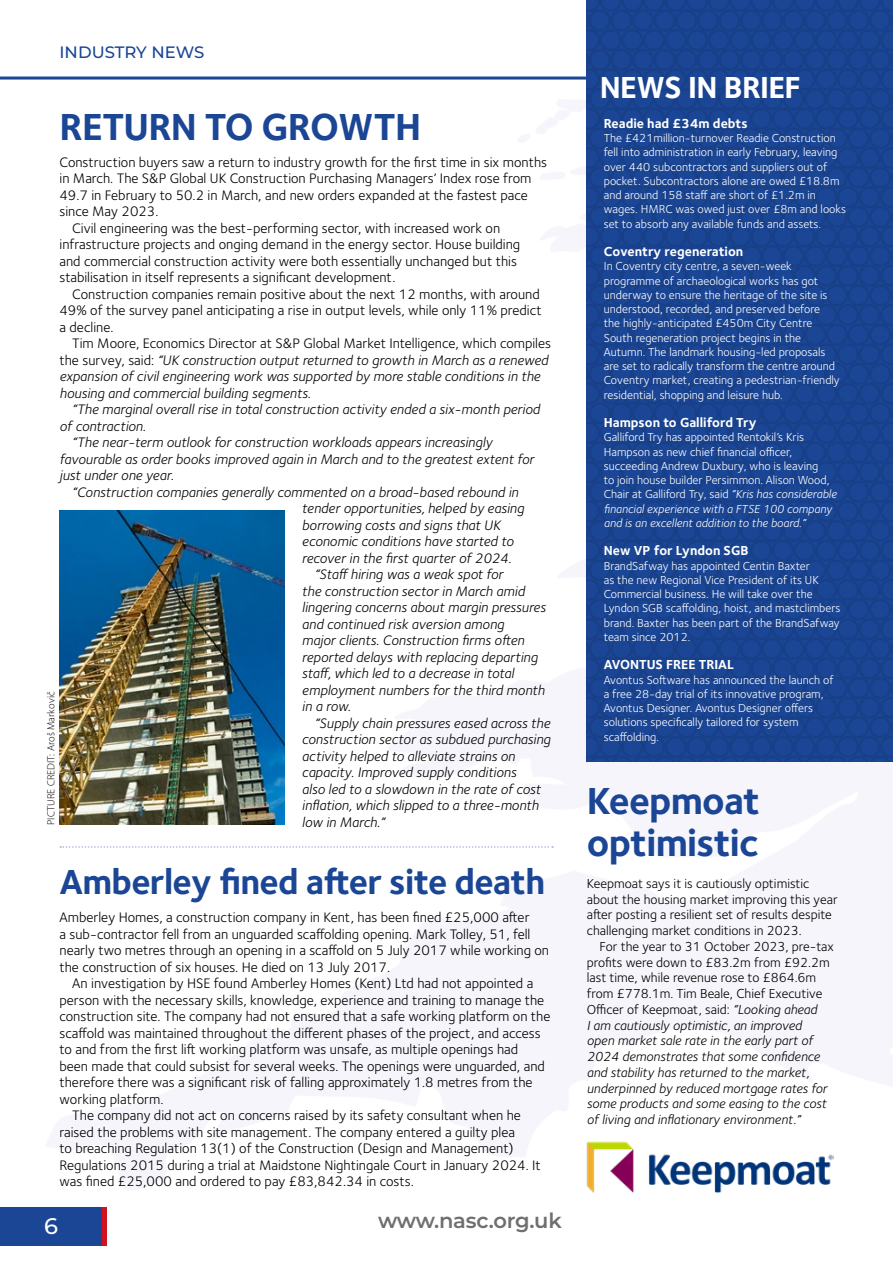
<style>
.page{position:relative;width:893px;height:1263px;background:#fff}
.page>*{position:absolute;margin:0;border:0;box-sizing:border-box;transform-origin:0 0}
.t1{font:700 39px/42px "Foundry Sterling";letter-spacing:-.02em;color:#1b4695}
.t2{font:700 36px "Foundry Sterling";letter-spacing:-.02em;color:#1b4695}
.t3{font:700 31.5px "Foundry Sterling";letter-spacing:-.02em;color:#fff}
.t4{font:100 22.5px "Montserrat";color:#fff}
.t5{font:100 21px "Montserrat";letter-spacing:-.01em;color:#706f6f}
.t6{font:100 16.5px "Montserrat";color:#1b4695}
.t7{font:14.25px/16.5px "Foundry Sterling";color:#000}
.t8{font:italic 14.25px "Foundry Sterling";color:#000}
.t9{font:italic 13.5px/15.8px "Foundry Sterling";color:#000}
.t10{font:13.5px/15.8px "Foundry Sterling";color:#000}
.t11{font:700 13.5px "Foundry Sterling";color:#fff}
.t12{font:12px/14.2px "Foundry Sterling";color:#fff}
.t13{font:300 10.5px "Myriad Pro";letter-spacing:.01em;color:#000}
.s1{font-style:normal}
.s2{font-style:italic}
</style>
<div class="page">
<div style="left:0;top:1208px;width:102px;height:38px;background:#1b4695"></div>
<div style="left:102px;top:1208px;width:5px;height:38px;background:#d2131d"></div>
<hr style="left:0;top:77px;width:891px;height:3px;background:#1b4695">
<img style="left:587px;top:0;width:306px;height:761px">
<svg style="left:60px;top:846px;width:493px;height:2px"></svg>
<img style="left:587px;top:1141px;width:246px;height:52px">
<img style="left:60px;top:510px;width:225px;height:315px">
<p class="t6" style="left:60px;top:42px;width:146px">INDUSTRY NEWS</p>
<h1 class="t1" style="left:60px;top:107px;width:363px">RETURN TO GROWTH</h1>
<p class="t7" style="left:60px;top:154px;width:489px">Construction buyers saw a return to industry growth for the first time in six months</p>
<p class="t7" style="left:60px;top:170px;width:473px">in March. The S&amp;P Global UK Construction Purchasing Managers’ Index rose from</p>
<p class="t7" style="left:60px;top:187px;width:470px">49.7 in February to 50.2 in March, and new orders expanded at the fastest pace</p>
<p class="t7" style="left:60px;top:203px;width:100px">since May 2023.</p>
<p class="t7" style="left:72px;top:220px;width:429px">Civil engineering was the best-performing sector, with increased work on</p>
<p class="t7" style="left:60px;top:236px;width:462px">infrastructure projects and onging demand in the energy sector. House building</p>
<p class="t7" style="left:60px;top:253px;width:459px">and commercial construction activity were both essentially unchanged but this</p>
<p class="t7" style="left:60px;top:269px;width:337px">stabilisation in itself represents a significant development.</p>
<p class="t7" style="left:72px;top:286px;width:469px">Construction companies remain positive about the next 12 months, with around</p>
<p class="t7" style="left:60px;top:302px;width:484px">49% of the survey panel anticipating a rise in output levels, while only 11% predict</p>
<p class="t7" style="left:60px;top:319px;width:56px">a decline.</p>
<p class="t7" style="left:72px;top:335px;width:480px">Tim Moore, Economics Director at S&amp;P Global Market Intelligence, which compiles</p>
<p class="t8" style="left:60px;top:352px;width:490px"><span class="s1">the survey, said:</span> “UK construction output returned to growth in March as a renewed</p>
<p class="t8" style="left:60px;top:368px;width:482px">expansion of civil engineering work was supported by more stable conditions in the</p>
<p class="t8" style="left:60px;top:385px;width:253px">housing and commercial building segments.</p>
<p class="t8" style="left:72px;top:401px;width:469px">“The marginal overall rise in total construction activity ended a six-month period</p>
<p class="t8" style="left:60px;top:418px;width:88px">of contraction.</p>
<p class="t8" style="left:72px;top:434px;width:421px">“The near-term outlook for construction workloads appears increasingly</p>
<p class="t8" style="left:60px;top:451px;width:476px">favourable as order books improved again in March and to the greatest extent for</p>
<p class="t8" style="left:60px;top:467px;width:116px">just under one year.</p>
<p class="t8" style="left:72px;top:484px;width:448px">“Construction companies generally commented on a broad-based rebound in</p>
<p class="t8" style="left:302px;top:500px;width:224px">tender opportunities, helped by easing</p>
<p class="t8" style="left:302px;top:517px;width:200px">borrowing costs and signs that UK</p>
<p class="t8" style="left:302px;top:533px;width:213px">economic conditions have started to</p>
<p class="t8" style="left:302px;top:550px;width:211px">recover in the first quarter of 2024.</p>
<p class="t8" style="left:315px;top:566px;width:190px">“Staff hiring was a weak spot for</p>
<p class="t8" style="left:302px;top:583px;width:224px">the construction sector in March amid</p>
<p class="t8" style="left:302px;top:599px;width:245px">lingering concerns about margin pressures</p>
<p class="t8" style="left:302px;top:616px;width:204px">and continued risk aversion among</p>
<p class="t8" style="left:302px;top:632px;width:224px">major clients. Construction firms often</p>
<p class="t8" style="left:302px;top:649px;width:237px">reported delays with replacing departing</p>
<p class="t8" style="left:302px;top:665px;width:214px">staff, which led to a decrease in total</p>
<p class="t8" style="left:302px;top:682px;width:244px">employment numbers for the third month</p>
<p class="t8" style="left:302px;top:698px;width:51px">in a row.</p>
<p class="t8" style="left:315px;top:715px;width:237px">“Supply chain pressures eased across the</p>
<p class="t8" style="left:302px;top:731px;width:250px">construction sector as subdued purchasing</p>
<p class="t8" style="left:302px;top:748px;width:215px">activity helped to alleviate strains on</p>
<p class="t8" style="left:302px;top:764px;width:216px">capacity. Improved supply conditions</p>
<p class="t8" style="left:302px;top:781px;width:240px">also led to a slowdown in the rate of cost</p>
<p class="t8" style="left:302px;top:797px;width:238px">inflation, which slipped to a three-month</p>
<p class="t8" style="left:302px;top:814px;width:84px">low in March.”</p>
<p class="t13" style="left:45px;top:825px;width:135px;rotate:-90deg">PICTURE CREDIT: Aroš Markovič</p>
<h2 class="t2" style="left:60px;top:860px;width:487px">Amberley fined after site death</h2>
<p class="t7" style="left:60px;top:909px;width:491px">Amberley Homes, a construction company in Kent, has been fined £25,000 after<br>a sub-contractor fell from an unguarded scaffolding opening. Mark Tolley, 51, fell nearly two metres through an opening in a scaffold on 5 July 2017 while working on the construction of six houses. He died on 13 July 2017.</p>
<p class="t7" style="left:72px;top:975px;width:463px">An investigation by HSE found Amberley Homes (Kent) Ltd had not appointed a</p>
<p class="t7" style="left:60px;top:992px;width:486px">person with the necessary skills, knowledge, experience and training to manage the</p>
<p class="t7" style="left:60px;top:1008px;width:492px">construction site. The company had not ensured that a safe working platform on the</p>
<p class="t7" style="left:60px;top:1025px;width:483px">scaffold was maintained throughout the different phases of the project, and access</p>
<p class="t7" style="left:60px;top:1041px;width:460px">to and from the first lift working platform was unsafe, as multiple openings had</p>
<p class="t7" style="left:60px;top:1058px;width:487px">been made that could subsist for several weeks. The openings were unguarded, and</p>
<p class="t7" style="left:60px;top:1074px;width:475px">therefore there was a significant risk of falling approximately 1.8 metres from the</p>
<p class="t7" style="left:60px;top:1091px;width:106px">working platform.</p>
<p class="t7" style="left:72px;top:1107px;width:450px">The company did not act on concerns raised by its safety consultant when he</p>
<p class="t7" style="left:60px;top:1124px;width:457px">raised the problems with site management. The company entered a guilty plea</p>
<p class="t7" style="left:60px;top:1140px;width:456px">to breaching Regulation 13(1) of the Construction (Design and Management)</p>
<p class="t7" style="left:60px;top:1157px;width:483px">Regulations 2015 during a trial at Maidstone Nightingale Court in January 2024. It</p>
<p class="t7" style="left:60px;top:1173px;width:356px">was fined £25,000 and ordered to pay £83,842.34 in costs.</p>
<h3 class="t4" style="left:44px;top:1211px;width:15px">6</h3>
<h3 class="t5" style="left:378px;top:1206px;width:185px">www.nasc.org.uk</h3>
<h3 class="t3" style="left:600px;top:68px;width:203px">NEWS IN BRIEF</h3>
<p class="t11" style="left:604px;top:115px;width:145px">Readie had £34m debts</p>
<p class="t12" style="left:604px;top:131px;width:244px">The £421million-turnover Readie Construction fell into administration in early February, leaving over 440 subcontractors and suppliers out of pocket. Subcontractors alone are owed £18.8m and around 158 staff are short of £1.2m in wages. HMRC was owed just over £8m and looks set to absorb any available funds and assets.</p>
<p class="t11" style="left:604px;top:243px;width:141px">Coventry regeneration</p>
<p class="t12" style="left:604px;top:259px;width:237px">In Coventry city centre, a seven-week programme of archaeological works has got underway to ensure the heritage of the site is understood, recorded, and preserved before<br>the highly-anticipated £450m City Centre South regeneration project begins in the Autumn. The landmark housing-led proposals are set to radically transform the centre around Coventry market, creating a pedestrian-friendly residential, shopping and leisure hub.</p>
<p class="t11" style="left:604px;top:414px;width:154px">Hampson to Galliford Try</p>
<p class="t12" style="left:604px;top:430px;width:234px">Galliford Try has appointed Rentokil’s Kris Hampson as new chief financial officer, succeeding Andrew Duxbury, who is leaving<br>to join house builder Persimmon. Alison Wood, Chair at Galliford Try, said <span class="s2">“Kris has considerable financial experience with a FTSE 100 company and is an excellent addition to the board.”</span></p>
<p class="t11" style="left:604px;top:543px;width:146px">New VP for Lyndon SGB</p>
<p class="t12" style="left:604px;top:558px;width:238px">BrandSafway has appointed Centin Baxter<br>as the new Regional Vice President of its UK Commercial business. He will take over the Lyndon SGB scaffolding, hoist, and mastclimbers brand. Baxter has been part of the BrandSafway team since 2012.</p>
<p class="t11" style="left:604px;top:657px;width:132px">AVONTUS FREE TRIAL</p>
<p class="t12" style="left:604px;top:672px;width:231px">Avontus Software has announced the launch of a free 28-day trial of its innovative program, Avontus Designer. Avontus Designer offers solutions specifically tailored for system scaffolding.</p>
<h1 class="t1" style="left:587px;top:781px;width:175px">Keepmoat optimistic</h1>
<p class="t10" style="left:587px;top:875px;width:252px">Keepmoat says it is cautiously optimistic about the housing market improving this year after posting a resilient set of results despite challenging market conditions in 2023.</p>
<p class="t9" style="left:587px;top:938px;width:249px;text-indent:13px"><span class="s1">For the year to 31 October 2023, pre-tax profits were down to £83.2m from £92.2m last time, while revenue rose to £864.6m from £778.1m. Tim Beale, Chief Executive Officer of Keepmoat, said:</span> “Looking ahead<br>I am cautiously optimistic, an improved<br>open market sale rate in the early part of 2024 demonstrates that some confidence and stability has returned to the market, underpinned by reduced mortgage rates for some products and some easing to the cost of living and inflationary environment.”</p>
</div>
